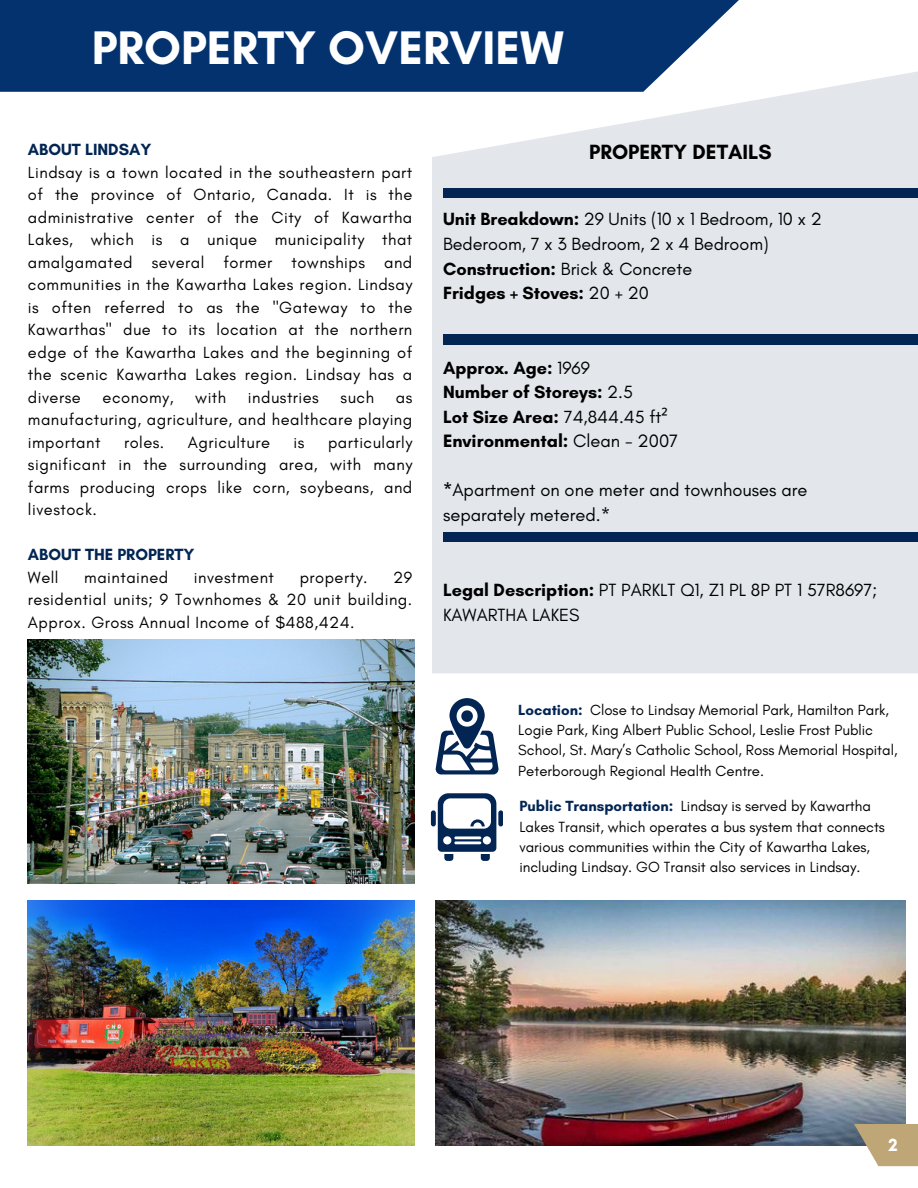
<style>
.page{position:relative;width:918px;height:1188px;background:#fff}
.page>*{position:absolute;margin:0;border:0;box-sizing:border-box;transform-origin:0 0}
.t1{font:700 48px "Glacial Indifference";color:#fff}
.t2{font:700 21px "Glacial Indifference";color:#000}
.t3{font:18.3px/24.8px "Glacial Indifference";color:#000}
.t4{font:700 18.3px "Glacial Indifference";color:#000}
.t5{font:18px/24.8px "Glacial Indifference";color:#000}
.t6{font:700 18px/24.8px "Glacial Indifference";color:#000}
.t7{font:700 18px "Glacial Indifference";color:#fff}
.t8{font:16.5px/22.5px "Glacial Indifference";letter-spacing:.03em;color:#000;text-align:justify}
.t9{font:700 16.5px "Glacial Indifference";color:#022553}
.t10{font:15px/20.2px "Glacial Indifference";color:#000}
.s1{font-weight:700}
.s2{font-weight:400}
.s3{font-family:"Noto Sans";font-weight:400}
.s4{font-weight:700;color:#022553}
</style>
<div class="page">
<div style="left:432px;top:0;width:486px;height:673px;background:#e3e7ec"></div>
<svg style="left:435px;top:698px;width:64px;height:76px"></svg>
<svg style="left:438px;top:793px;width:58px;height:68px"></svg>
<div style="left:431px;top:810px;width:5px;height:16px;background:#022553;border-radius:2px"></div>
<div style="left:498px;top:810px;width:5px;height:16px;background:#022553;border-radius:2px"></div>
<div style="left:443px;top:188px;width:475px;height:10px;background:#022553"></div>
<div style="left:443px;top:335px;width:475px;height:10px;background:#022553"></div>
<div style="left:443px;top:532px;width:475px;height:10px;background:#022553"></div>
<svg style="left:0;top:0;width:894px;height:92px;background:#3c608f"></svg>
<img style="left:435px;top:901px;width:470px;height:244px">
<svg style="left:854px;top:1124px;width:64px;height:42px;background:#c0ae88"></svg>
<img style="left:28px;top:639px;width:387px;height:244px">
<img style="left:28px;top:901px;width:387px;height:244px">
<h3 class="t1" style="left:92px;top:18px;width:474px">PROPERTY OVERVIEW</h3>
<p class="t9" style="left:28px;top:140px;width:125px">ABOUT LINDSAY</p>
<p class="t2" style="left:589px;top:140px;width:184px">PROPERTY DETAILS</p>
<p class="t8" style="left:28px;top:161px;width:386px">Lindsay is a town located in the southeastern part of the province of Ontario, Canada. It is the administrative center of the City of Kawartha Lakes, which is a unique municipality that amalgamated several former townships and communities in the Kawartha Lakes region. Lindsay is often referred to as the "Gateway to the Kawarthas" due to its location at the northern edge of the Kawartha Lakes and the beginning of the scenic Kawartha Lakes region. Lindsay has a diverse</p>
<h1 class="t5" style="left:443px;top:206px;width:380px"><span class="s1">Unit Breakdown:</span> 29 Units (10 x 1 Bedroom, 10 x 2<br>Bederoom, 7 x 3 Bedroom, 2 x 4 Bedroom)<br><span class="s1">Construction:</span> Brick &amp; Concrete<br><span class="s1">Fridges + Stoves:</span> 20 + 20</h1>
<h2 class="t6" style="left:443px;top:355px;width:226px">Approx. Age: <span class="s2">1969<br></span>Number of Storeys: <span class="s2">2.5<br></span>Lot Size Area: <span class="s2">74,844.45 ft</span><span class="s3">²</span></h2>
<h2 class="t4" style="left:443px;top:429px;width:237px">Environmental: <span class="s2">Clean - 2007</span></h2>
<h3 class="t3" style="left:443px;top:477px;width:366px"><span class="s1">*</span>Apartment on one meter and townhouses are separately metered.*</h3>
<p class="t8" style="left:103px;top:386px;width:72px">economy,</p>
<p class="t8" style="left:195px;top:386px;width:33px">with</p>
<p class="t8" style="left:248px;top:386px;width:72px">industries</p>
<p class="t8" style="left:341px;top:386px;width:35px">such</p>
<p class="t8" style="left:28px;top:386px;width:386px;text-indent:368px">as manufacturing, agriculture, and healthcare playing important</p>
<p class="t8" style="left:28px;top:431px;width:386px;text-indent:300px">particularly significant in the surrounding area, with many farms producing crops like corn, soybeans, and livestock.</p>
<p class="t9" style="left:28px;top:545px;width:168px">ABOUT THE PROPERTY</p>
<p class="t8" style="left:28px;top:566px;width:32px">Well</p>
<p class="t8" style="left:84px;top:566px;width:85px">maintained</p>
<p class="t8" style="left:194px;top:566px;width:82px">investment</p>
<p class="t8" style="left:300px;top:566px;width:69px">property.</p>
<p class="t8" style="left:124px;top:431px;width:42px">roles.</p>
<p class="t8" style="left:188px;top:431px;width:84px">Agriculture</p>
<p class="t8" style="left:294px;top:431px;width:12px">is</p>
<p class="t8" style="left:28px;top:566px;width:386px;text-indent:365px">29 residential units; 9 Townhomes &amp; 20 unit building.<br>Approx. Gross Annual Income of $488,424.</p>
<h3 class="t5" style="left:443px;top:578px;width:436px"><span class="s1">Legal Description:</span> PT PARKLT Q1, Z1 PL 8P PT 1 57R8697;<br>KAWARTHA LAKES</h3>
<p class="t10" style="left:518px;top:699px;width:381px"><span class="s4">Location:</span> Close to Lindsay Memorial Park, Hamilton Park, Logie Park, King Albert Public School, Leslie Frost Public School, St. Mary’s Catholic School, Ross Memorial Hospital, Peterborough Regional Health Centre.</p>
<p class="t10" style="left:519px;top:796px;width:367px"><span class="s4">Public Transportation:</span> Lindsay is served by Kawartha Lakes Transit, which operates a bus system that connects various communities within the City of Kawartha Lakes, including Lindsay. GO Transit also services in Lindsay.</p>
<h3 class="t7" style="left:889px;top:1134px;width:11px">2</h3>
</div>
